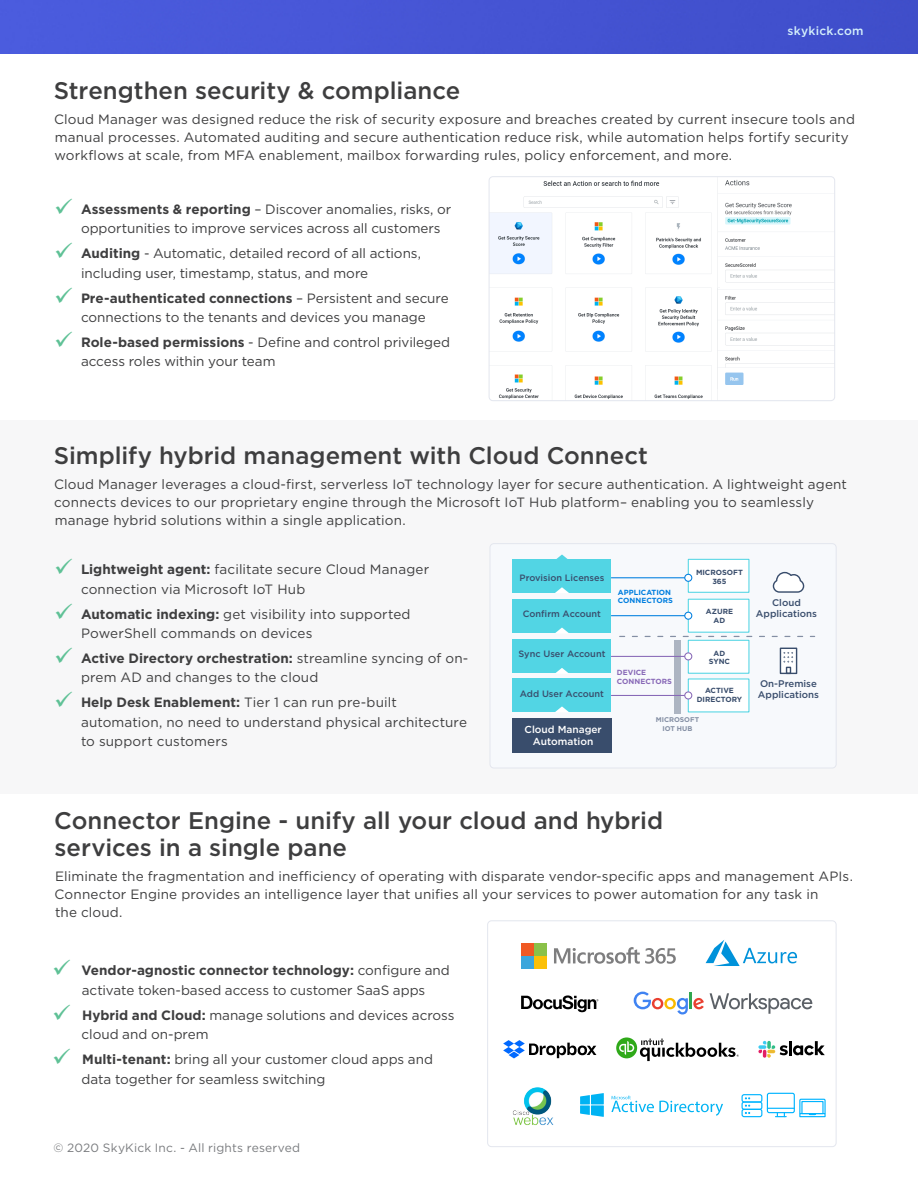
<style>
.page{position:relative;width:918px;height:1188px;background:#fff}
.page>*{position:absolute;margin:0;border:0;box-sizing:border-box;transform-origin:0 0}
.t1{font:500 24px/27px "Gotham";color:#3e3e3f}
.t2{font:13.5px/19.5px "Gotham";letter-spacing:.005em;color:#3e3e3f}
.p-sm{font:12px "Gotham";letter-spacing:.015em;color:#7a7c7f}
.header_link{font:500 12px "Gotham";letter-spacing:.015em;color:#d4effb}
.t3{font:500 10.2px/12.1px "Gotham";color:#fff;text-align:center}
.t4{font:500 9.6px/11.6px "Gotham";color:#394d6c;text-align:center}
.t5{font:500 9.15px "Gotham";color:#394d6c}
.t6{font:700 7.5px/8.6px "Gotham";color:#394d6c;text-align:center}
.t7{font:700 7.5px/8.6px "Gotham";color:#007edf}
.t8{font:700 7.5px/8.6px "Gotham";color:#8869b7}
.t9{font:700 6.9px/8.6px "Gotham";color:#848fa4;text-align:center}
.s1{font-weight:700}
</style>
<div class="page">
<div style="left:0;top:420px;width:918px;height:374px;background:#f7f7f8"></div>
<img style="left:0;top:0;width:918px;height:54px">
<img style="left:489px;top:180px;width:223px;height:221px">
<img style="left:717px;top:178px;width:116px;height:221px">
<div style="left:720px;top:286px;width:115px;height:115px;background:#fff"></div>
<img style="left:717px;top:288px;width:116px;height:101px">
<div style="left:489px;top:176px;width:346px;height:225px;border:1px solid #e3e6ee;border-radius:4px"></div>
<div style="left:487px;top:920px;width:349px;height:227px;border:1px solid #e3e6ee;border-radius:4px"></div>
<img style="left:512px;top:1087px;width:42px;height:39px">
<svg style="left:503px;top:1040px;width:93px;height:18px"></svg>
<svg style="left:758px;top:1041px;width:67px;height:17px"></svg>
<svg style="left:521px;top:995px;width:77px;height:17px"></svg>
<svg style="left:616px;top:1037px;width:21px;height:21px"></svg>
<svg style="left:619px;top:1041px;width:15px;height:14px"></svg>
<svg style="left:640px;top:1038px;width:99px;height:23px"></svg>
<svg style="left:580px;top:1093px;width:24px;height:24px"></svg>
<svg style="left:611px;top:1096px;width:112px;height:20px"></svg>
<svg style="left:554px;top:947px;width:122px;height:17px"></svg>
<div style="left:521px;top:943px;width:12px;height:12px;background:#f05923"></div>
<div style="left:534px;top:943px;width:12px;height:12px;background:#8ac149"></div>
<div style="left:521px;top:956px;width:12px;height:13px;background:#3ca6dc"></div>
<div style="left:534px;top:956px;width:12px;height:13px;background:#fbc007"></div>
<svg style="left:706px;top:940px;width:91px;height:26px"></svg>
<div style="left:742px;top:1094px;width:20px;height:9px;border:1px solid #00b4ff;border-radius:2px"></div>
<div style="left:742px;top:1101px;width:20px;height:9px;border:1px solid #00b4ff;border-radius:2px"></div>
<div style="left:742px;top:1109px;width:20px;height:8px;border:1px solid #00b4ff;border-radius:2px"></div>
<svg style="left:745px;top:1105px;width:5px;height:9px"></svg>
<div style="left:767px;top:1093px;width:28px;height:20px;border:1px solid #00b4ff;border-radius:2px"></div>
<svg style="left:767px;top:1098px;width:59px;height:19px"></svg>
<svg style="left:710px;top:993px;width:102px;height:21px"></svg>
<svg style="left:634px;top:992px;width:70px;height:23px"></svg>
<div style="left:490px;top:544px;width:346px;height:224px;background:#f7f9fc;border-radius:4px"></div>
<div style="left:490px;top:543px;width:347px;height:225px;border:1px solid #e3e6ee;border-radius:4px"></div>
<div style="left:675px;top:641px;width:6px;height:73px;background:#adb5c2"></div>
<div style="left:688px;top:559px;width:61px;height:33px;background:#fff"></div>
<div style="left:688px;top:559px;width:61px;height:34px;border:1px solid #52d5e4"></div>
<div style="left:688px;top:599px;width:61px;height:33px;background:#fff"></div>
<div style="left:688px;top:599px;width:61px;height:34px;border:1px solid #52d5e4"></div>
<div style="left:688px;top:640px;width:61px;height:33px;background:#fff"></div>
<div style="left:688px;top:640px;width:61px;height:34px;border:1px solid #52d5e4"></div>
<div style="left:688px;top:679px;width:61px;height:33px;background:#fff"></div>
<hr style="left:611px;top:577px;width:77px;height:1px;background:#007edf">
<div style="left:512px;top:718px;width:99px;height:34px;background:#394d6c"></div>
<div style="left:513px;top:559px;width:98px;height:33px;background:#52d5e4"></div>
<svg style="left:555px;top:587px;width:14px;height:6px"></svg>
<svg style="left:556px;top:554px;width:12px;height:5px"></svg>
<svg style="left:772px;top:571px;width:33px;height:22px"></svg>
<div style="left:780px;top:648px;width:17px;height:25px;background:#fff"></div>
<div style="left:780px;top:648px;width:17px;height:26px;border:1px solid #394d6c"></div>
<svg style="left:784px;top:652px;width:9px;height:22px"></svg>
<svg style="left:620px;top:636px;width:195px;height:1px"></svg>
<div style="left:685px;top:574px;width:7px;height:7px;background:#fff;border-radius:50%"></div>
<div style="left:684px;top:574px;width:8px;height:8px;border:1px solid #007edf;border-radius:50%"></div>
<hr style="left:611px;top:615px;width:77px;height:1px;background:#007edf">
<div style="left:685px;top:612px;width:7px;height:7px;background:#fff;border-radius:50%"></div>
<div style="left:684px;top:612px;width:8px;height:8px;border:1px solid #007edf;border-radius:50%"></div>
<hr style="left:611px;top:656px;width:77px;height:1px;background:#8869b7">
<div style="left:685px;top:653px;width:7px;height:7px;background:#fff;border-radius:50%"></div>
<div style="left:684px;top:652px;width:8px;height:8px;border:1px solid #8869b7;border-radius:50%"></div>
<hr style="left:611px;top:695px;width:77px;height:1px;background:#8869b7">
<div style="left:685px;top:692px;width:7px;height:7px;background:#fff;border-radius:50%"></div>
<div style="left:684px;top:691px;width:8px;height:9px;border:1px solid #8869b7;border-radius:50%"></div>
<div style="left:513px;top:679px;width:98px;height:33px;background:#52d5e4"></div>
<svg style="left:555px;top:706px;width:14px;height:6px"></svg>
<div style="left:513px;top:640px;width:98px;height:33px;background:#52d5e4"></div>
<svg style="left:556px;top:668px;width:12px;height:5px"></svg>
<div style="left:513px;top:600px;width:98px;height:33px;background:#52d5e4"></div>
<svg style="left:555px;top:628px;width:14px;height:5px"></svg>
<p class="header_link" style="left:788px;top:23px;width:78px">skykick.com</p>
<p class="t1" style="left:54px;top:77px;width:408px">Strengthen security &amp; compliance</p>
<p class="t2" style="left:54px;top:110px;width:802px;line-height:18px">Cloud Manager was designed reduce the risk of security exposure and breaches created by current insecure tools and manual processes. Automated auditing and secure authentication reduce risk, while automation helps fortify security workflows at scale, from MFA enablement, mailbox forwarding rules, policy enforcement, and more.</p>
<p class="t2" style="left:81px;top:199px;width:372px"><span class="s1">Assessments &amp; reporting</span> – Discover anomalies, risks, or opportunities to improve services across all customers</p>
<p class="t2" style="left:81px;top:243px;width:342px"><span class="s1">Auditing</span> - Automatic, detailed record of all actions, including user, timestamp, status, and more</p>
<p class="t2" style="left:81px;top:288px;width:369px"><span class="s1">Pre-authenticated connections</span> – Persistent and secure connections to the tenants and devices you manage</p>
<p class="t2" style="left:81px;top:332px;width:371px"><span class="s1">Role-based permissions</span> - Define and control privileged access roles within your team</p>
<p class="t1" style="left:54px;top:442px;width:596px">Simplify hybrid management with Cloud Connect</p>
<p class="t2" style="left:54px;top:475px;width:794px;line-height:18px">Cloud Manager leverages a cloud-first, serverless IoT technology layer for secure authentication. A lightweight agent connects devices to our proprietary engine through the Microsoft IoT Hub platform– enabling you to seamlessly manage hybrid solutions within a single application.</p>
<p class="t2" style="left:81px;top:559px;width:350px"><span class="s1">Lightweight agent:</span> facilitate secure Cloud Manager connection via Microsoft IoT Hub</p>
<p class="t2" style="left:81px;top:604px;width:331px"><span class="s1">Automatic indexing:</span> get visibility into supported<br>PowerShell commands on devices</p>
<p class="t2" style="left:81px;top:648px;width:389px"><span class="s1">Active Directory orchestration:</span> streamline syncing of on&shy;prem AD and changes to the cloud</p>
<p class="t2" style="left:81px;top:693px;width:388px"><span class="s1">Help Desk Enablement:</span> Tier 1 can run pre-built automation, no need to understand physical architecture to support customers</p>
<p class="t6" style="left:696px;top:568px;width:48px">MICROSOFT<br>365</p>
<p class="t6" style="left:706px;top:607px;width:29px">AZURE<br>AD</p>
<p class="t6" style="left:709px;top:649px;width:23px">AD<br>SYNC</p>
<p class="t6" style="left:697px;top:686px;width:47px">ACTIVE<br>DIRECTORY</p>
<p class="t5" style="left:520px;top:572px;width:86px">Provision Licenses</p>
<p class="t7" style="left:618px;top:588px;width:56px">APPLICATION<br>CONNECTORS</p>
<p class="t4" style="left:756px;top:596px;width:63px">Cloud<br>Applications</p>
<p class="t5" style="left:523px;top:608px;width:80px">Confirm Account</p>
<p class="t5" style="left:519px;top:648px;width:88px">Sync User Account</p>
<p class="t8" style="left:617px;top:668px;width:56px">DEVICE<br>CONNECTORS</p>
<p class="t9" style="left:656px;top:716px;width:45px">MICROSOFT<br>IOT HUB</p>
<p class="t4" style="left:760px;top:677px;width:58px">On-Premise</p>
<p class="t5" style="left:520px;top:688px;width:86px">Add User Account</p>
<p class="t4" style="left:758px;top:689px;width:63px">Applications</p>
<p class="t3" style="left:525px;top:723px;width:79px">Cloud Manager<br>Automation</p>
<p class="t1" style="left:54px;top:807px;width:610px">Connector Engine - unify all your cloud and hybrid services in a single pane</p>
<p class="t2" style="left:54px;top:867px;width:800px;line-height:18px">Eliminate the fragmentation and inefficiency of operating with disparate vendor-specific apps and management APIs.<br>Connector Engine provides an intelligence layer that unifies all your services to power automation for any task in<br>the cloud.</p>
<p class="t2" style="left:81px;top:961px;width:370px"><span class="s1">Vendor-agnostic connector technology:</span> configure and activate token-based access to customer SaaS apps</p>
<p class="t2" style="left:82px;top:1005px;width:374px"><span class="s1">Hybrid and Cloud:</span> manage solutions and devices across cloud and on-prem</p>
<p class="t2" style="left:82px;top:1049px;width:353px"><span class="s1">Multi-tenant:</span> bring all your customer cloud apps and data together for seamless switching</p>
<p class="p-sm" style="left:54px;top:1140px;width:248px">© 2020 SkyKick Inc. - All rights reserved</p>
</div>
